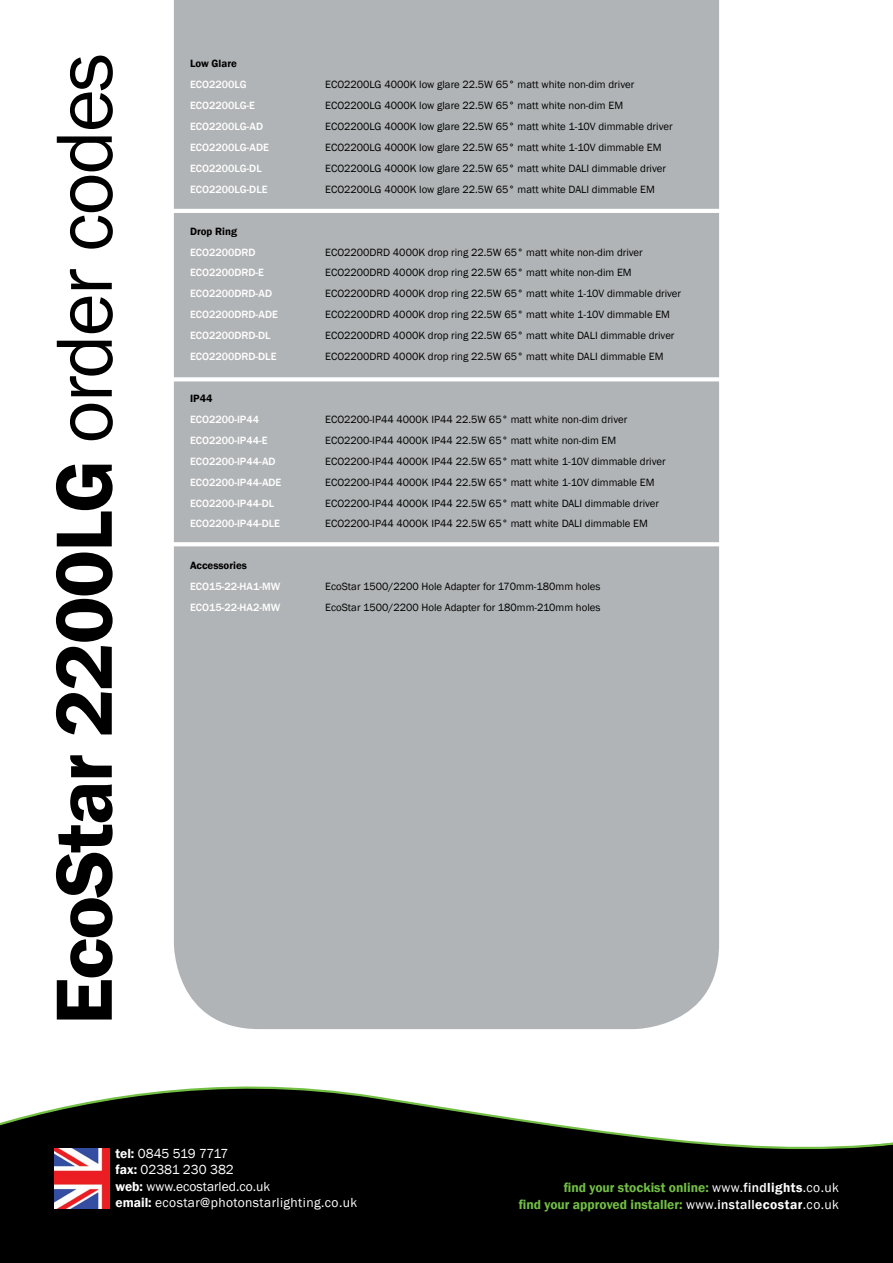
<style>
.page{position:relative;width:893px;height:1263px;background:#fff}
.page>*{position:absolute;margin:0;border:0;box-sizing:border-box;transform-origin:0 0}
.t1{font:600 82.5px "Franklin Gothic";letter-spacing:-.025em;color:#000}
.t2{font:600 13.5px/16.5px "Franklin Gothic";color:#72bf44;text-align:right}
.t3{font:13.5px/16.5px "Franklin Gothic";color:#fff}
.t4{font:10.8px "Franklin Gothic";color:#000}
.t5{font:500 10.8px "Franklin Gothic";color:#fff}
.t6{font:600 10.8px "Franklin Gothic";color:#000}
.s1{font-weight:400}
.s2{font-weight:600}
.s3{font-weight:400;color:#fff}
.s4{font-weight:500;color:#fff}
.s5{color:#fff}
</style>
<div class="page">
<svg style="left:0;top:1086px;width:560px;height:39px;fill:#000"></svg>
<div style="left:0;top:1125px;width:893px;height:138px;background:#000"></div>
<div style="left:174px;top:0;width:545px;height:1029px;background:#b1b4b6"></div>
<img style="left:54px;top:1148px;width:56px;height:61px">
<hr style="left:170px;top:209px;width:553px;height:4px;background:#fff">
<svg style="left:174px;top:377px;width:545px;height:4px"></svg>
<svg style="left:174px;top:542px;width:545px;height:4px"></svg>
<h1 class="t1" style="left:33px;top:1025px;width:973px;rotate:-90deg">EcoStar 2200LG <span class="s1">order codes</span></h1>
<p class="t6" style="left:190px;top:57px;width:48px">Low Glare</p>
<p class="t5" style="left:190px;top:78px;width:58px">ECO2200LG</p>
<p class="t4" style="left:325px;top:78px;width:311px">ECO2200LG 4000K low glare 22.5W 65° matt white non-dim driver</p>
<p class="t5" style="left:190px;top:99px;width:67px">ECO2200LG-E</p>
<p class="t4" style="left:325px;top:99px;width:299px">ECO2200LG 4000K low glare 22.5W 65° matt white non-dim EM</p>
<p class="t5" style="left:190px;top:120px;width:75px">ECO2200LG-AD</p>
<p class="t4" style="left:325px;top:120px;width:349px">ECO2200LG 4000K low glare 22.5W 65° matt white 1-10V dimmable driver</p>
<p class="t5" style="left:190px;top:141px;width:80px">ECO2200LG-ADE</p>
<p class="t4" style="left:325px;top:141px;width:338px">ECO2200LG 4000K low glare 22.5W 65° matt white 1-10V dimmable EM</p>
<p class="t5" style="left:190px;top:162px;width:73px">ECO2200LG-DL</p>
<p class="t4" style="left:325px;top:162px;width:342px">ECO2200LG 4000K low glare 22.5W 65° matt white DALI dimmable driver</p>
<p class="t5" style="left:190px;top:183px;width:79px">ECO2200LG-DLE</p>
<p class="t4" style="left:325px;top:183px;width:331px">ECO2200LG 4000K low glare 22.5W 65° matt white DALI dimmable EM</p>
<p class="t6" style="left:190px;top:224px;width:49px">Drop Ring</p>
<p class="t5" style="left:190px;top:245px;width:67px">ECO2200DRD</p>
<p class="t4" style="left:325px;top:245px;width:319px">ECO2200DRD 4000K drop ring 22.5W 65° matt white non-dim driver</p>
<p class="t5" style="left:190px;top:266px;width:76px">ECO2200DRD-E</p>
<p class="t4" style="left:325px;top:266px;width:308px">ECO2200DRD 4000K drop ring 22.5W 65° matt white non-dim EM</p>
<p class="t5" style="left:190px;top:287px;width:84px">ECO2200DRD-AD</p>
<p class="t4" style="left:325px;top:287px;width:357px">ECO2200DRD 4000K drop ring 22.5W 65° matt white 1-10V dimmable driver</p>
<p class="t5" style="left:190px;top:308px;width:89px">ECO2200DRD-ADE</p>
<p class="t4" style="left:325px;top:308px;width:346px">ECO2200DRD 4000K drop ring 22.5W 65° matt white 1-10V dimmable EM</p>
<p class="t5" style="left:190px;top:329px;width:82px">ECO2200DRD-DL</p>
<p class="t4" style="left:325px;top:329px;width:351px">ECO2200DRD 4000K drop ring 22.5W 65° matt white DALI dimmable driver</p>
<p class="t5" style="left:190px;top:350px;width:88px">ECO2200DRD-DLE</p>
<p class="t4" style="left:325px;top:350px;width:340px">ECO2200DRD 4000K drop ring 22.5W 65° matt white DALI dimmable EM</p>
<p class="t6" style="left:190px;top:392px;width:24px">IP44</p>
<p class="t5" style="left:190px;top:413px;width:71px">ECO2200-IP44</p>
<p class="t4" style="left:325px;top:413px;width:304px">ECO2200-IP44 4000K IP44 22.5W 65° matt white non-dim driver</p>
<p class="t5" style="left:190px;top:433px;width:79px">ECO2200-IP44-E</p>
<p class="t4" style="left:325px;top:433px;width:293px">ECO2200-IP44 4000K IP44 22.5W 65° matt white non-dim EM</p>
<p class="t5" style="left:190px;top:454px;width:87px">ECO2200-IP44-AD</p>
<p class="t4" style="left:325px;top:454px;width:342px">ECO2200-IP44 4000K IP44 22.5W 65° matt white 1-10V dimmable driver</p>
<p class="t5" style="left:190px;top:475px;width:93px">ECO2200-IP44-ADE</p>
<p class="t4" style="left:325px;top:475px;width:331px">ECO2200-IP44 4000K IP44 22.5W 65° matt white 1-10V dimmable EM</p>
<p class="t5" style="left:190px;top:496px;width:86px">ECO2200-IP44-DL</p>
<p class="t4" style="left:325px;top:496px;width:335px">ECO2200-IP44 4000K IP44 22.5W 65° matt white DALI dimmable driver</p>
<p class="t5" style="left:190px;top:517px;width:92px">ECO2200-IP44-DLE</p>
<p class="t4" style="left:325px;top:517px;width:324px">ECO2200-IP44 4000K IP44 22.5W 65° matt white DALI dimmable EM</p>
<p class="t6" style="left:190px;top:559px;width:58px">Accessories</p>
<p class="t5" style="left:190px;top:580px;width:92px">ECO15-22-HA1-MW</p>
<p class="t4" style="left:325px;top:580px;width:277px">EcoStar 1500/2200 Hole Adapter for 170mm-180mm holes</p>
<p class="t5" style="left:190px;top:601px;width:92px">ECO15-22-HA2-MW</p>
<p class="t4" style="left:325px;top:601px;width:277px">EcoStar 1500/2200 Hole Adapter for 180mm-210mm holes</p>
<p class="t3" style="left:115px;top:1145px;width:243px"><span class="s2">tel:</span> 0845 519 7717<br><span class="s2">fax:</span> 02381 230 382<br><span class="s2">web:</span> www.ecostarled.co.uk<br><span class="s2">email:</span> ecostar@photonstarlighting.co.uk</p>
<p class="t2" style="left:519px;top:1180px;width:322px">find your stockist online: <span class="s3">www.</span><span class="s4">find</span><span class="s5">lights</span><span class="s3">.co.uk<br></span>find your approved installer: <span class="s3">www.</span><span class="s4">install</span><span class="s5">ecostar</span><span class="s3">.co.uk</span></p>
</div>
